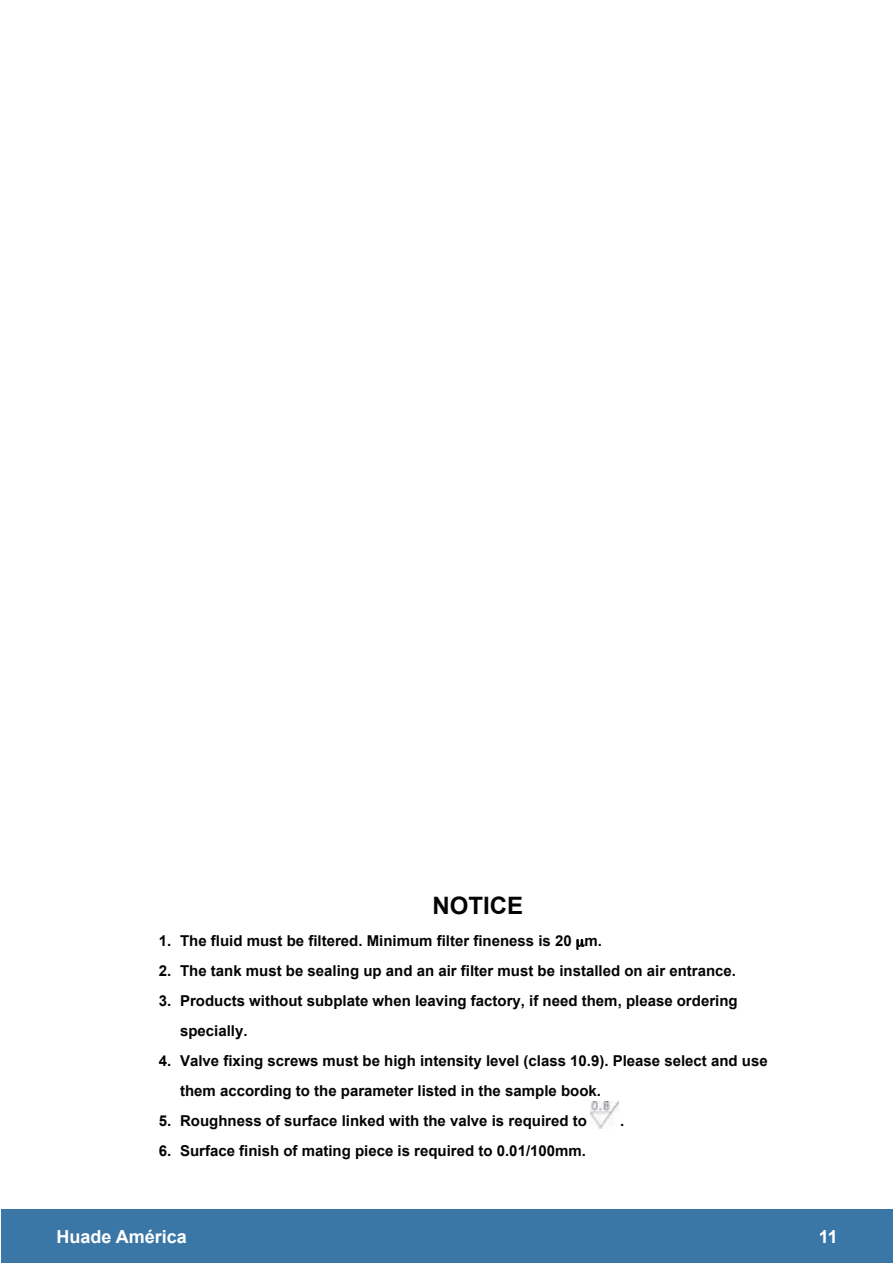
<style>
.page{position:relative;width:893px;height:1263px;background:#fff}
.page>*{position:absolute;margin:0;border:0;box-sizing:border-box;transform-origin:0 0}
.t1{font:700 24px "Arial";color:#040503}
.t2{font:700 18px "Arial";color:#fff}
.t3{font:700 15px/30px "Arial";color:#040503}
</style>
<div class="page">
<div style="left:1px;top:1209px;width:891px;height:53px;background:#3b77a6"></div>
<img style="left:590px;top:1101px;width:29px;height:28px">
<p class="t1" style="left:432px;top:890px;width:92px">NOTICE</p>
<p class="t3" style="left:159px;top:927px;width:445px">1. The fluid must be filtered. Minimum filter fineness is 20 m.</p>
<p class="t3" style="left:159px;top:956px;width:579px">2. The tank must be sealing up and an air filter must be installed on air entrance.</p>
<p class="t3" style="left:180px;top:987px;width:559px;text-indent:-21px">3. Products without subplate when leaving factory, if need them, please ordering specially.</p>
<p class="t3" style="left:180px;top:1046px;width:589px;text-indent:-21px">4. Valve fixing screws must be high intensity level (class 10.9). Please select and use them according to the parameter listed in the sample book.</p>
<p class="t3" style="left:159px;top:1107px;width:430px">5. Roughness of surface linked with the valve is required to</p>
<p class="t3" style="left:620px;top:1107px;width:6px">.</p>
<p class="t3" style="left:159px;top:1136px;width:429px">6. Surface finish of mating piece is required to 0.01/100mm.</p>
<p class="t2" style="left:56px;top:1225px;width:132px">Huade América</p>
<p class="t2" style="left:819px;top:1225px;width:21px">11</p>
</div>
